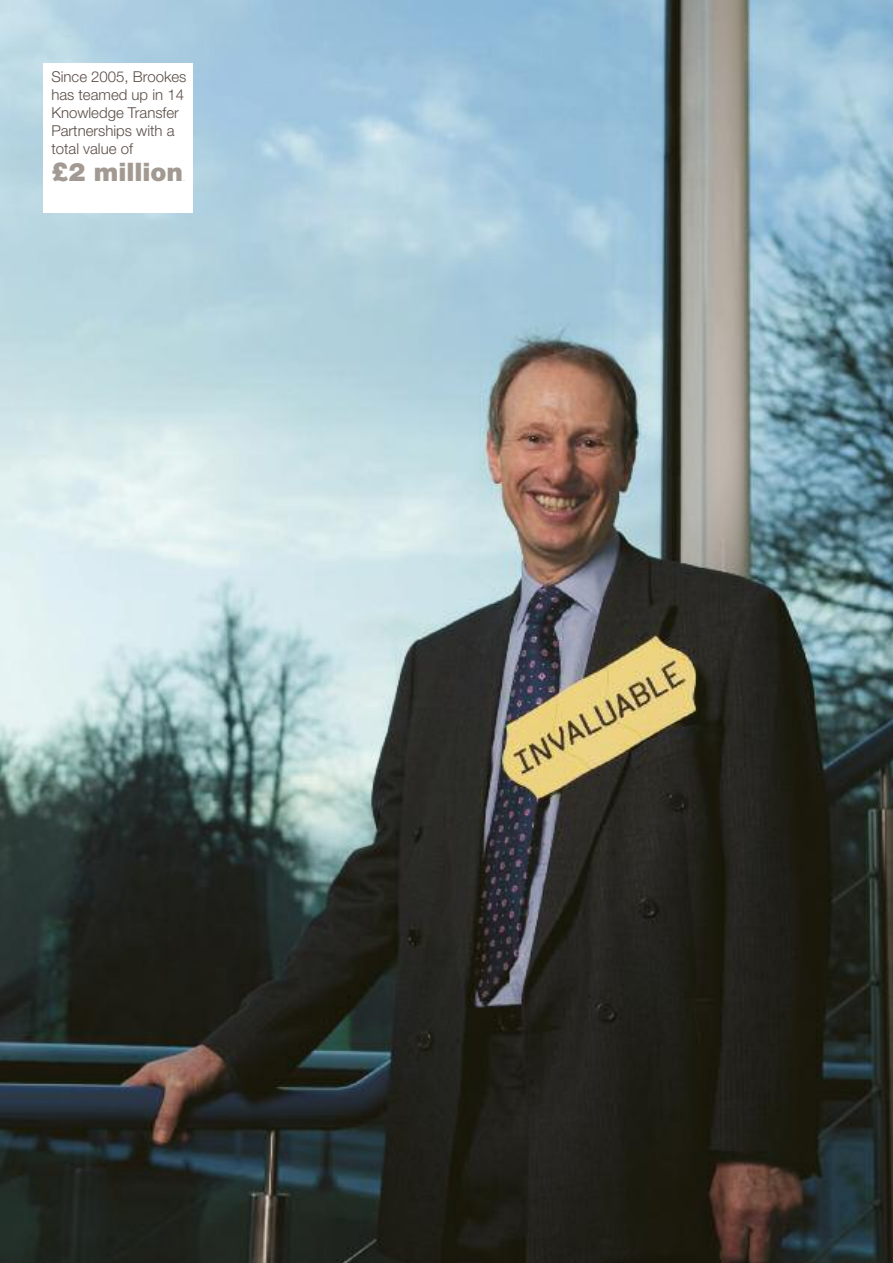
<style>
.page{position:relative;width:893px;height:1263px;background:#fff}
.page>*{position:absolute;margin:0;border:0;box-sizing:border-box;transform-origin:0 0}
.t1{font:900 25.5px "Helvetica Neue";color:#a29a92}
.t2{font:300 15px/18px "Helvetica Neue";color:#5b4e47}
.t3{font:300 7.5px "Helvetica Neue";color:#a29a92}
</style>
<div class="page">
<img style="left:0;top:0;width:893px;height:1263px">
<div style="left:43px;top:64px;width:149px;height:149px;background:#fff"></div>
<p class="t2" style="left:51px;top:69px;width:137px">Since 2005, Brookes has teamed up in 14<br>Knowledge Transfer<br>Partnerships with a total value of</p>
<h1 class="t1" style="left:51px;top:163px;width:133px">£2 million</h1>
<p class="t3" style="left:183px;top:176px;width:4px">.</p>
</div>
